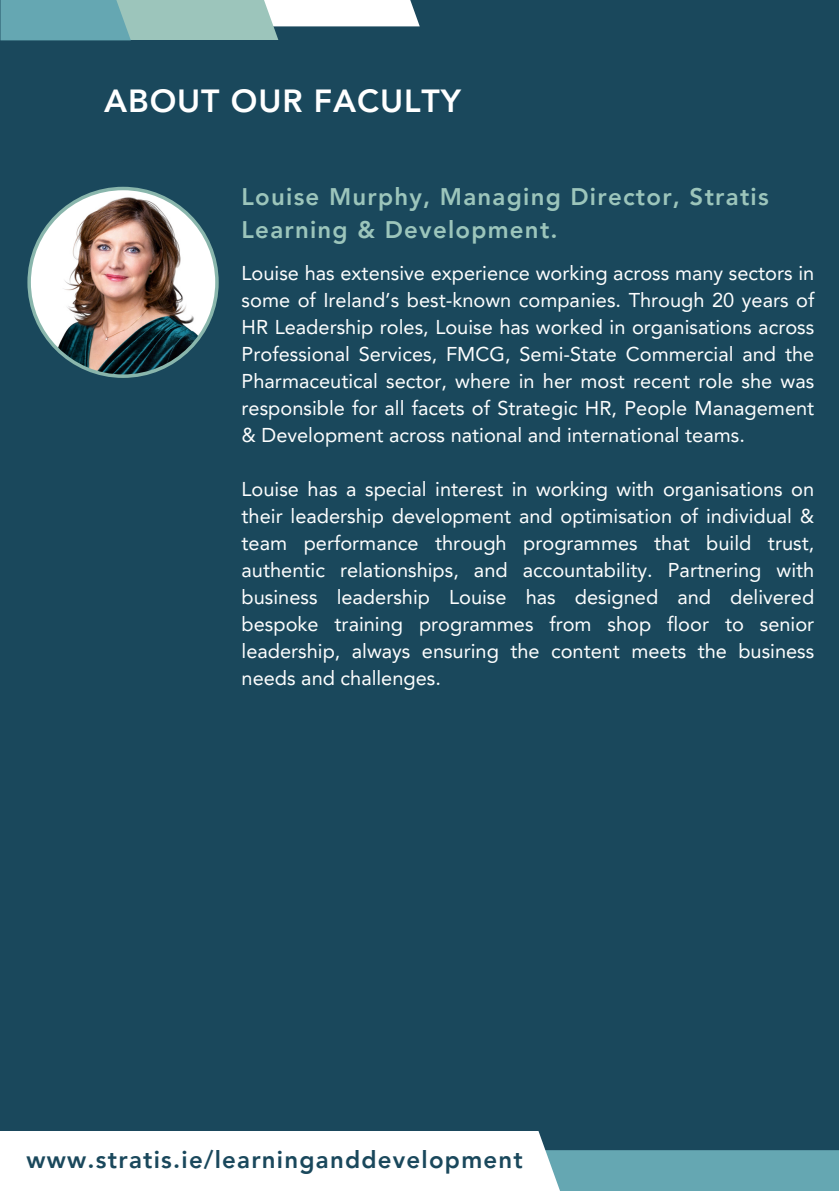
<style>
.page{position:relative;width:839px;height:1191px;background:#fff}
.page>*{position:absolute;margin:0;border:0;box-sizing:border-box;transform-origin:0 0}
.t1{font:800 32px "Avenir LT Pro";letter-spacing:.03em;color:#fff}
.t2{font:800 24px/33px "Avenir LT Pro";letter-spacing:.05em;color:#9cc5bb}
.t3{font:800 24px "Avenir LT Pro";letter-spacing:.05em;color:#1a485c}
.t4{font:20px/27px "Avenir LT Pro";color:#fdfefe;text-align:justify}
</style>
<div class="page">
<div style="left:0;top:0;width:838px;height:1191px;background:#1a485c"></div>
<div style="left:367px;top:1150px;width:471px;height:41px;background:#65a7b2"></div>
<div style="left:0;top:1131px;width:561px;height:60px;background:#fff"></div>
<div style="left:278px;top:0;width:142px;height:26px;background:#fff"></div>
<div style="left:84px;top:0;width:194px;height:40px;background:#9cc5bb"></div>
<div style="left:0;top:0;width:131px;height:40px;background:#65a7b2"></div>
<img style="left:27px;top:187px;width:192px;height:191px">
<h1 class="t1" style="left:104px;top:87px;width:358px">ABOUT OUR FACULTY</h1>
<p class="t2" style="left:241px;top:182px;width:528px">Louise Murphy, Managing Director, Stratis<br>Learning &amp; Development.</p>
<p class="t4" style="left:241px;top:262px;width:574px">Louise has extensive experience working across many sectors in some of Ireland’s best-known companies. Through 20 years of HR Leadership roles, Louise has worked in organisations across Professional Services, FMCG, Semi-State Commercial and the Pharmaceutical sector, where in her most recent role she was responsible for all facets of Strategic HR, People Management &amp; Development across national and international teams.</p>
<p class="t4" style="left:241px;top:478px;width:574px">Louise has a special interest in working with organisations on their leadership development and optimisation of individual &amp; team performance through programmes that build trust, authentic relationships, and accountability. Partnering with business leadership Louise has designed and delivered bespoke training programmes from shop floor to senior leadership, always ensuring the content meets the business needs and challenges.</p>
<p class="t3" style="left:27px;top:1149px;width:498px">www.stratis.ie/learninganddevelopment</p>
</div>
